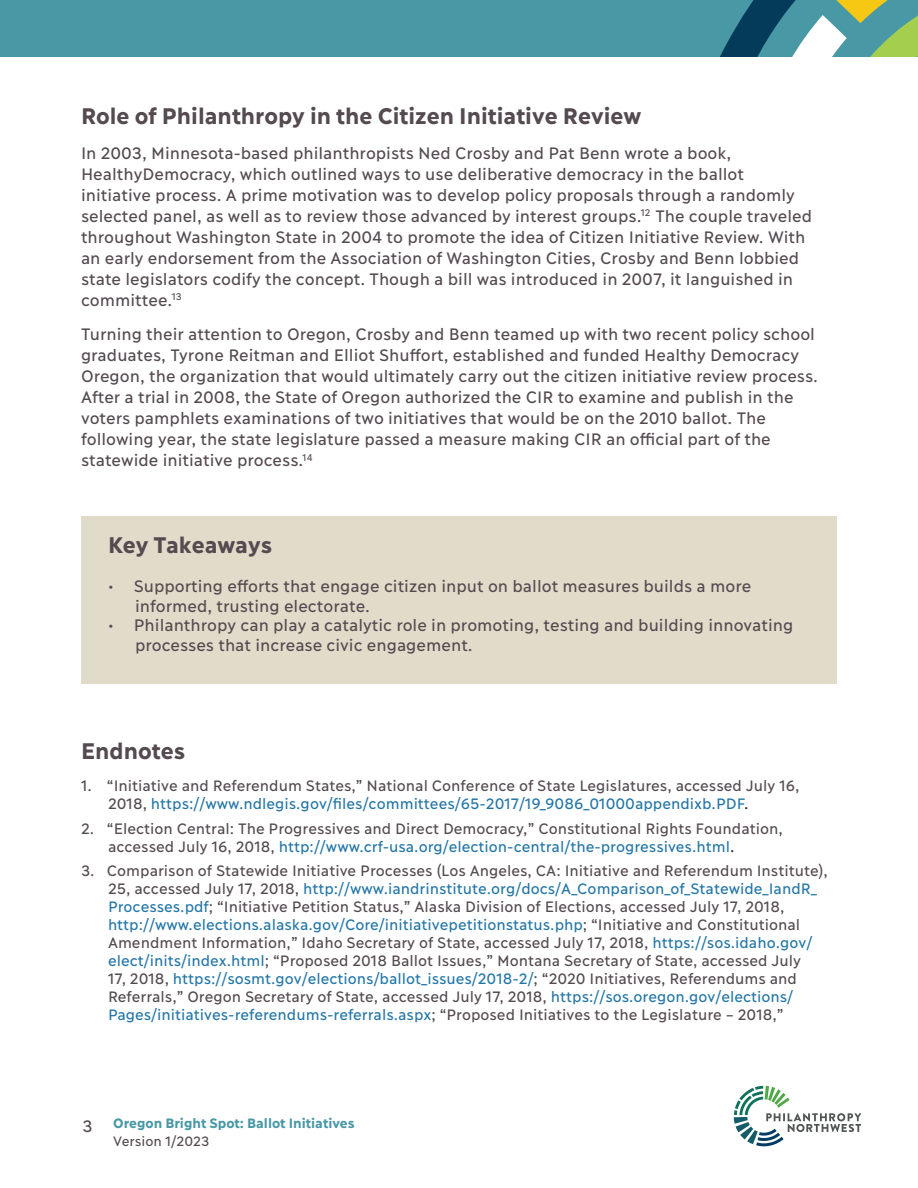
<style>
.page{position:relative;width:918px;height:1188px;background:#fff}
.page>*{position:absolute;margin:0;border:0;box-sizing:border-box;transform-origin:0 0}
.body{font:700 22.5px "Ilisarniq";color:#544a50}
.Heading_1_-_Title{font:700 22.5px "Ilisarniq";color:#544a50}
.body-2{font:16.5px/21px "Ilisarniq";color:#544a50}
.t1{font:15px/18px "Ilisarniq";color:#544a50}
.body-3{font:700 13.5px/18px "Ilisarniq";color:#4998a6}
.t2{font:12px "Ilisarniq";color:#544a50}
.s1{color:#2376a6}
.s2{color:#231f20}
.s3{font-weight:400;color:#544a50}
</style>
<div class="page">
<div style="left:0;top:0;width:918px;height:57px;background:#4998a6"></div>
<svg style="left:720px;top:0;width:198px;height:57px"></svg>
<svg style="left:734px;top:1086px;width:127px;height:60px"></svg>
<div style="left:81px;top:516px;width:756px;height:168px;background:#e1dbc9"></div>
<p class="body" style="left:81px;top:99px;width:562px">Role of Philanthropy in the Citizen Initiative Review</p>
<p class="body-2" style="left:81px;top:142px;width:733px">In 2003, Minnesota-based philanthropists Ned Crosby and Pat Benn wrote a book, HealthyDemocracy, which outlined ways to use deliberative democracy in the ballot initiative process. A prime motivation was to develop policy proposals through a randomly selected panel, as well as to review those advanced by interest groups.<sup>12</sup> The couple traveled throughout Washington State in 2004 to promote the idea of Citizen Initiative Review. With an early endorsement from the Association of Washington Cities, Crosby and Benn lobbied state legislators codify the concept. Though a bill was introduced in 2007, it languished in committee.<sup>13</sup></p>
<p class="body-2" style="left:81px;top:323px;width:739px">Turning their attention to Oregon, Crosby and Benn teamed up with two recent policy school graduates, Tyrone Reitman and Elliot Shuffort, established and funded Healthy Democracy Oregon, the organization that would ultimately carry out the citizen initiative review process.<br>After a trial in 2008, the State of Oregon authorized the CIR to examine and publish in the voters pamphlets examinations of two initiatives that would be on the 2010 ballot. The following year, the state legislature passed a measure making CIR an official part of the statewide initiative process.<sup>14</sup></p>
<p class="Heading_1_-_Title" style="left:108px;top:527px;width:166px">Key Takeaways</p>
<p class="body-2" style="left:135px;top:576px;width:618px;line-height:19.5px;text-indent:-27px">• Supporting efforts that engage citizen input on ballot measures builds a more informed, trusting electorate.</p>
<p class="body-2" style="left:135px;top:615px;width:660px;line-height:19.5px;text-indent:-27px">• Philanthropy can play a catalytic role in promoting, testing and building innovating processes that increase civic engagement.</p>
<p class="body" style="left:81px;top:734px;width:106px">Endnotes</p>
<p class="t1" style="left:108px;top:776px;width:693px;text-indent:-27px">1. “Initiative and Referendum States,” National Conference of State Legislatures, accessed July 16,<br>2018, <span class="s1">https://www.ndlegis.gov/files/committees/65-2017/19_9086_01000appendixb.PDF</span><span class="s2">.</span></p>
<p class="t1" style="left:108px;top:818px;width:676px;text-indent:-27px">2. “Election Central: The Progressives and Direct Democracy,” Constitutional Rights Foundation, accessed July 16, 2018, <span class="s1">http://www.crf-usa.org/election-central/the-progressives.html</span><span class="s2">.</span></p>
<p class="t1" style="left:108px;top:861px;width:721px;text-indent:-27px">3. Comparison of Statewide Initiative Processes (Los Angeles, CA: Initiative and Referendum Institute), 25, accessed July 17, 2018, <span class="s1">http://www.iandrinstitute.org/docs/A_Comparison_of_Statewide_IandR_ Processes.pdf</span>; “Initiative Petition Status,” Alaska Division of Elections, accessed July 17, 2018, <span class="s1">http://www.elections.alaska.gov/Core/initiativepetitionstatus.php</span>; “Initiative and Constitutional Amendment Information,” Idaho Secretary of State, accessed July 17, 2018, <span class="s1">https://sos.idaho.gov/ elect/inits/index.html</span>; “Proposed 2018 Ballot Issues,” Montana Secretary of State, accessed July<br>17, 2018, <span class="s1">https://sosmt.gov/elections/ballot_issues/2018-2/</span>; “2020 Initiatives, Referendums and Referrals,” Oregon Secretary of State, accessed July 17, 2018, <span class="s1">https://sos.oregon.gov/elections/ Pages/initiatives-referendums-referrals.aspx</span>; “Proposed Initiatives to the Legislature – 2018,”</p>
<p class="body-2" style="left:83px;top:1114px;width:12px">3</p>
<p class="body-3" style="left:113px;top:1113px;width:243px">Oregon Bright Spot: Ballot Initiatives<br><span class="s3">Version 1/2023</span></p>
<p class="t2" style="left:123px;top:1136px;width:90px">Version 9/2020</p>
</div>
